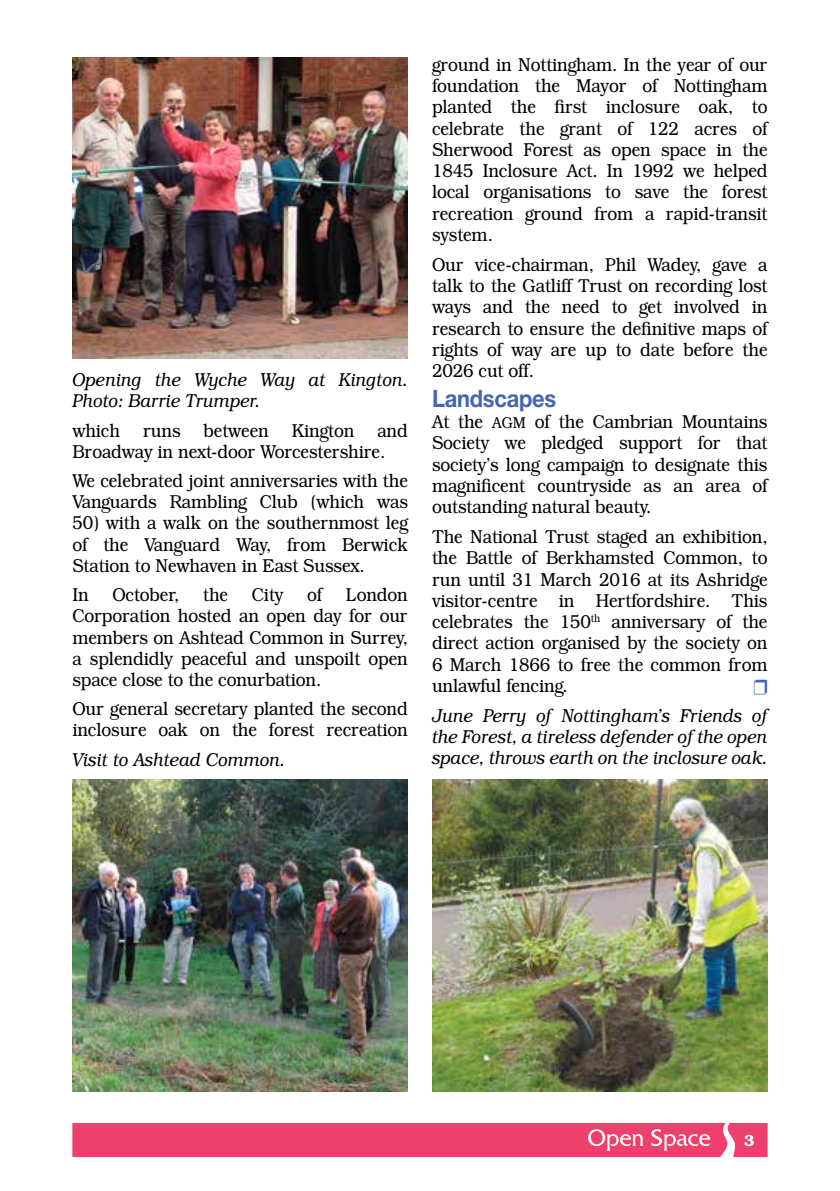
<style>
.page{position:relative;width:840px;height:1191px;background:#fff}
.page>*{position:absolute;margin:0;border:0;box-sizing:border-box;transform-origin:0 0}
.t1{font:700 24px "Helvetica Neue LT Std";letter-spacing:-.01em;color:#4665af;scale:.91 1}
.t2{font:300 19px/21.2px "Bookman IT Cby BT";letter-spacing:-.01em;color:#000;text-align:justify;scale:.91 1}
.t3{font:italic 300 19px/21.2px "Bookman IT Cby BT";letter-spacing:-.01em;color:#000;scale:.91 1}
.t4{font:600 16px "Bookman IT Cby BT";color:#fff}
.s1{font-size:16px}
</style>
<div class="page">
<img style="left:72px;top:58px;width:336px;height:300px">
<img style="left:72px;top:780px;width:336px;height:311px">
<img style="left:432px;top:780px;width:335px;height:311px">
<div style="left:72px;top:1123px;width:695px;height:34px;background:#ef3f6d"></div>
<p class="t3" style="left:72px;top:369px;width:370px">Opening the Wyche Way at Kington.<br>Photo: Barrie Trumper.</p>
<p class="t2" style="left:72px;top:419px;width:370px">which runs between Kington and<br>Broadway in next-door Worcestershire.</p>
<p class="t2" style="left:72px;top:470px;width:370px">We celebrated joint anniversaries with the<br>Vanguards Rambling Club (which was</p>
<p class="t2" style="left:72px;top:512px;width:370px">50) with a walk on the southernmost leg of the Vanguard Way, from Berwick Station to Newhaven in East Sussex.</p>
<p class="t2" style="left:72px;top:584px;width:370px">In October, the City of London Corporation hosted an open day for our members on Ashtead Common in Surrey, a splendidly peaceful and unspoilt open space close to the conurbation.</p>
<p class="t2" style="left:72px;top:698px;width:370px">Our general secretary planted the second inclosure oak on the forest recreation</p>
<p class="t3" style="left:72px;top:748px;width:235px">Visit to Ashtead Common.</p>
<p class="t2" style="left:432px;top:54px;width:370px">ground in Nottingham. In the year of our foundation the Mayor of Nottingham planted the first inclosure oak, to celebrate the grant of 122 acres of Sherwood Forest as open space in the 1845 Inclosure Act. In 1992 we helped local organisations to save the forest recreation ground from a rapid-transit system.</p>
<p class="t2" style="left:432px;top:254px;width:370px">Our vice-chairman, Phil Wadey, gave a talk to the Gatliff Trust on recording lost ways and the need to get involved in research to ensure the definitive maps of rights of way are up to date before the 2026 cut off.</p>
<p class="t1" style="left:432px;top:383px;width:138px">Landscapes</p>
<p class="t2" style="left:432px;top:411px;width:370px">At the <span class="s1">AGM</span> of the Cambrian Mountains Society we pledged support for that society’s long campaign to designate this magnificent countryside as an area of outstanding natural beauty.</p>
<p class="t2" style="left:432px;top:526px;width:370px">The National Trust staged an exhibition, the Battle of Berkhamsted Common, to run until 31 March 2016 at its Ashridge visitor-centre in Hertfordshire. This celebrates the 150<sup>th</sup> anniversary of the direct action organised by the society on 6 March 1866 to free the common from unlawful fencing.</p>
<p class="t3" style="left:432px;top:704px;width:370px;text-align:justify">June Perry of Nottingham’s Friends of the Forest, a tireless defender of the open space, throws earth on the inclosure oak.</p>
<p class="t4" style="left:743px;top:1130px;width:12px">3</p>
</div>
